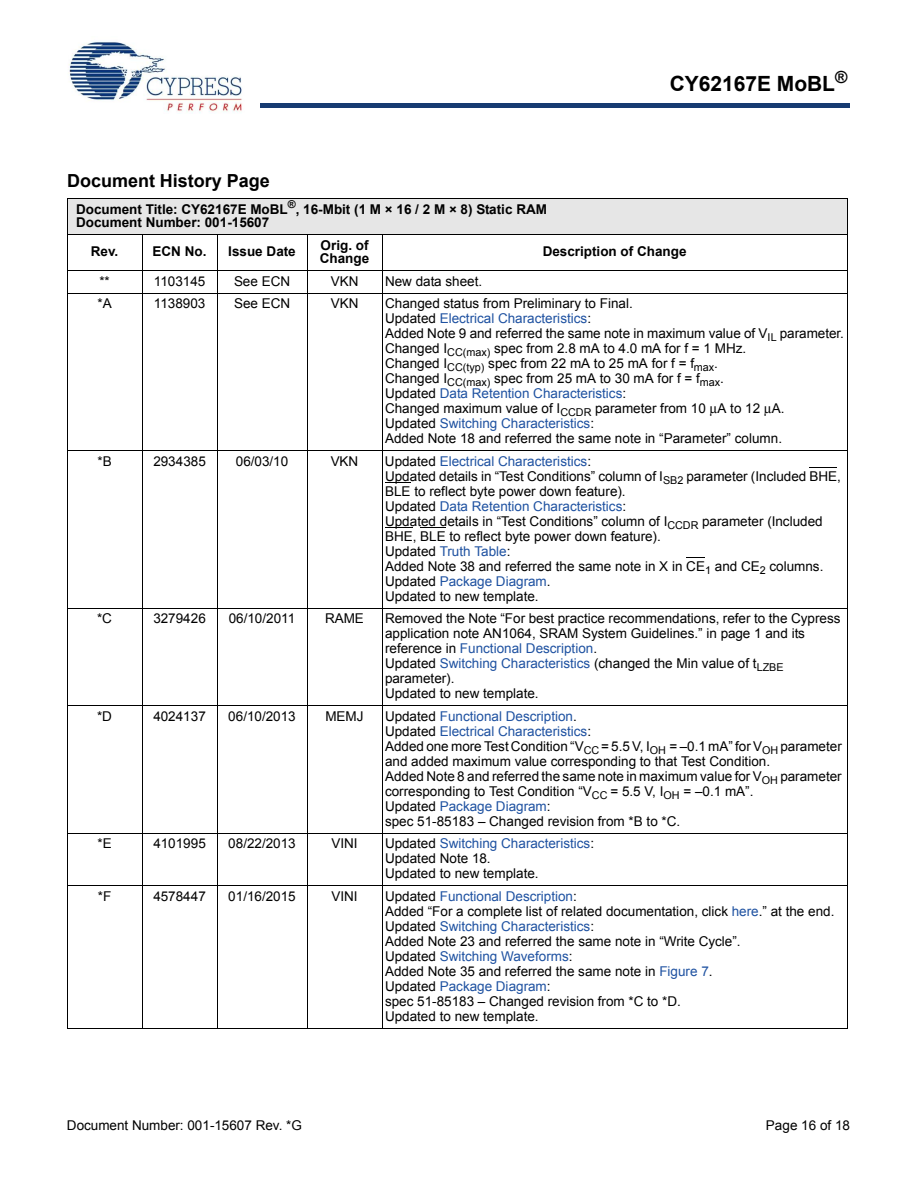
<style>
.page{position:relative;width:918px;height:1188px;background:#fff}
.page>*{position:absolute;margin:0;border:0;box-sizing:border-box;transform-origin:0 0}
.t1{font:700 21px "Arial";color:#000}
.t2{font:700 18px "Arial";color:#000}
.t3{font:13.5px/15px "Arial";color:#000}
.t4{font:700 13.5px/13.5px "Arial";color:#000}
.s1{color:#1f52a1}
</style>
<div class="page">
<hr style="left:260px;top:104px;width:590px;height:4px;background:#163b71">
<img style="left:68px;top:42px;width:174px;height:71px">
<div style="left:67px;top:199px;width:780px;height:36px;background:#e6e6e6"></div>
<svg style="left:810px;top:467px;width:27px;height:1px"></svg>
<svg style="left:385px;top:482px;width:26px;height:1px"></svg>
<svg style="left:385px;top:527px;width:28px;height:1px"></svg>
<svg style="left:420px;top:527px;width:26px;height:1px"></svg>
<svg style="left:686px;top:557px;width:19px;height:1px"></svg>
<hr style="left:67px;top:199px;width:1px;height:829px;background:#000">
<hr style="left:142px;top:234px;width:1px;height:795px;background:#000">
<hr style="left:217px;top:234px;width:1px;height:795px;background:#000">
<hr style="left:307px;top:234px;width:1px;height:795px;background:#000">
<hr style="left:382px;top:234px;width:1px;height:795px;background:#000">
<hr style="left:847px;top:199px;width:1px;height:829px;background:#000">
<hr style="left:67px;top:198px;width:781px;height:1px;background:#000">
<hr style="left:67px;top:234px;width:781px;height:1px;background:#000">
<hr style="left:67px;top:270px;width:781px;height:1px;background:#000">
<hr style="left:67px;top:293px;width:781px;height:1px;background:#000">
<hr style="left:67px;top:450px;width:781px;height:1px;background:#000">
<hr style="left:67px;top:608px;width:781px;height:1px;background:#000">
<hr style="left:67px;top:705px;width:781px;height:1px;background:#000">
<hr style="left:67px;top:833px;width:781px;height:1px;background:#000">
<hr style="left:67px;top:885px;width:781px;height:1px;background:#000">
<hr style="left:67px;top:1028px;width:781px;height:1px;background:#000">
<h1 class="t1" style="left:670px;top:72px;width:179px">CY62167E MoBL<sup>®</sup></h1>
<h2 class="t2" style="left:67px;top:170px;width:204px">Document History Page</h2>
<p class="t4" style="left:76px;top:202px;width:473px">Document Title: CY62167E MoBL<sup>®</sup>, 16-Mbit (1 M × 16 / 2 M × 8) Static RAM<br>Document Number: 001-15607</p>
<p class="t4" style="left:91px;top:245px;width:29px">Rev.</p>
<p class="t4" style="left:153px;top:245px;width:55px">ECN No.</p>
<p class="t4" style="left:228px;top:245px;width:69px">Issue Date</p>
<p class="t4" style="left:320px;top:238px;width:51px">Orig. of<br>Change</p>
<p class="t4" style="left:543px;top:245px;width:145px">Description of Change</p>
<p class="t3" style="left:99px;top:273px;width:12px">**</p>
<p class="t3" style="left:154px;top:273px;width:53px">1103145</p>
<p class="t3" style="left:234px;top:273px;width:58px">See ECN</p>
<p class="t3" style="left:331px;top:273px;width:29px">VKN</p>
<p class="t3" style="left:385px;top:273px;width:99px">New data sheet.</p>
<p class="t3" style="left:97px;top:296px;width:16px">*A</p>
<p class="t3" style="left:154px;top:296px;width:53px">1138903</p>
<p class="t3" style="left:234px;top:296px;width:58px">See ECN</p>
<p class="t3" style="left:331px;top:296px;width:29px">VKN</p>
<p class="t3" style="left:385px;top:296px;width:460px">Changed status from Preliminary to Final.<br>Updated <span class="s1">Electrical Characteristics</span>:<br>Added Note 9 and referred the same note in maximum value of V<sub>IL</sub> parameter.<br>Changed I<sub>CC(max)</sub> spec from 2.8 mA to 4.0 mA for f = 1 MHz.<br>Changed I<sub>CC(typ)</sub> spec from 22 mA to 25 mA for f = f<sub>max</sub>.<br>Changed I<sub>CC(max)</sub> spec from 25 mA to 30 mA for f = f<sub>max</sub>.<br>Updated <span class="s1">Data Retention Characteristics</span>:<br>Changed maximum value of I<sub>CCDR</sub> parameter from 10 A to 12 A.<br>Updated <span class="s1">Switching Characteristics</span>:<br>Added Note 18 and referred the same note in “Parameter” column.</p>
<p class="t3" style="left:97px;top:453px;width:16px">*B</p>
<p class="t3" style="left:153px;top:453px;width:54px">2934385</p>
<p class="t3" style="left:236px;top:453px;width:54px">06/03/10</p>
<p class="t3" style="left:331px;top:453px;width:29px">VKN</p>
<p class="t3" style="left:385px;top:453px;width:458px">Updated <span class="s1">Electrical Characteristics</span>:<br>Updated details in “Test Conditions” column of I<sub>SB2</sub> parameter (Included BHE, BLE to reflect byte power down feature).<br>Updated <span class="s1">Data Retention Characteristics</span>:<br>Updated details in “Test Conditions” column of I<sub>CCDR</sub> parameter (Included BHE, BLE to reflect byte power down feature).<br>Updated <span class="s1">Truth Table</span>:<br>Added Note 38 and referred the same note in X in CE<sub>1</sub> and CE<sub>2</sub> columns.<br>Updated <span class="s1">Package Diagram</span>.<br>Updated to new template.</p>
<p class="t3" style="left:97px;top:611px;width:16px">*C</p>
<p class="t3" style="left:153px;top:611px;width:54px">3279426</p>
<p class="t3" style="left:229px;top:611px;width:68px">06/10/2011</p>
<p class="t3" style="left:325px;top:611px;width:40px">RAME</p>
<p class="t3" style="left:385px;top:611px;width:457px">Removed the Note “For best practice recommendations, refer to the Cypress application note AN1064, SRAM System Guidelines.” in page 1 and its reference in <span class="s1">Functional Description</span>.<br>Updated <span class="s1">Switching Characteristics</span> (changed the Min value of t<sub>LZBE </sub>parameter).<br>Updated to new template.</p>
<p class="t3" style="left:97px;top:708px;width:16px">*D</p>
<p class="t3" style="left:153px;top:708px;width:54px">4024137</p>
<p class="t3" style="left:228px;top:708px;width:69px">06/10/2013</p>
<p class="t3" style="left:325px;top:708px;width:40px">MEMJ</p>
<p class="t3" style="left:385px;top:708px;width:458px">Updated <span class="s1">Functional Description</span>.<br>Updated <span class="s1">Electrical Characteristics</span>:<br>Added one more Test Condition “V<sub>CC</sub> = 5.5 V, I<sub>OH</sub> = –0.1 mA” for V<sub>OH</sub> parameter and added maximum value corresponding to that Test Condition.<br>Added Note 8 and referred the same note in maximum value for V<sub>OH</sub> parameter corresponding to Test Condition “V<sub>CC</sub> = 5.5 V, I<sub>OH</sub> = –0.1 mA”.<br>Updated <span class="s1">Package Diagram</span>:<br>spec 51-85183 – Changed revision from *B to *C.</p>
<p class="t3" style="left:97px;top:836px;width:16px">*E</p>
<p class="t3" style="left:153px;top:836px;width:54px">4101995</p>
<p class="t3" style="left:228px;top:836px;width:69px">08/22/2013</p>
<p class="t3" style="left:331px;top:836px;width:28px">VINI</p>
<p class="t3" style="left:385px;top:836px;width:211px">Updated <span class="s1">Switching Characteristics</span>:<br>Updated Note 18.<br>Updated to new template.</p>
<p class="t3" style="left:98px;top:888px;width:15px">*F</p>
<p class="t3" style="left:153px;top:888px;width:54px">4578447</p>
<p class="t3" style="left:228px;top:888px;width:69px">01/16/2015</p>
<p class="t3" style="left:331px;top:888px;width:28px">VINI</p>
<p class="t3" style="left:385px;top:888px;width:451px">Updated <span class="s1">Functional Description</span>:<br>Added “For a complete list of related documentation, click <span class="s1">here</span>.” at the end.<br>Updated <span class="s1">Switching Characteristics</span>:<br>Added Note 23 and referred the same note in “Write Cycle”.<br>Updated <span class="s1">Switching Waveforms</span>:<br>Added Note 35 and referred the same note in <span class="s1">Figure 7</span>.<br>Updated <span class="s1">Package Diagram</span>:<br>spec 51-85183 – Changed revision from *C to *D.<br>Updated to new template.</p>
<p class="t3" style="left:67px;top:1117px;width:237px">Document Number: 001-15607 Rev. *G</p>
<p class="t3" style="left:766px;top:1117px;width:86px">Page 16 of 18</p>
</div>
